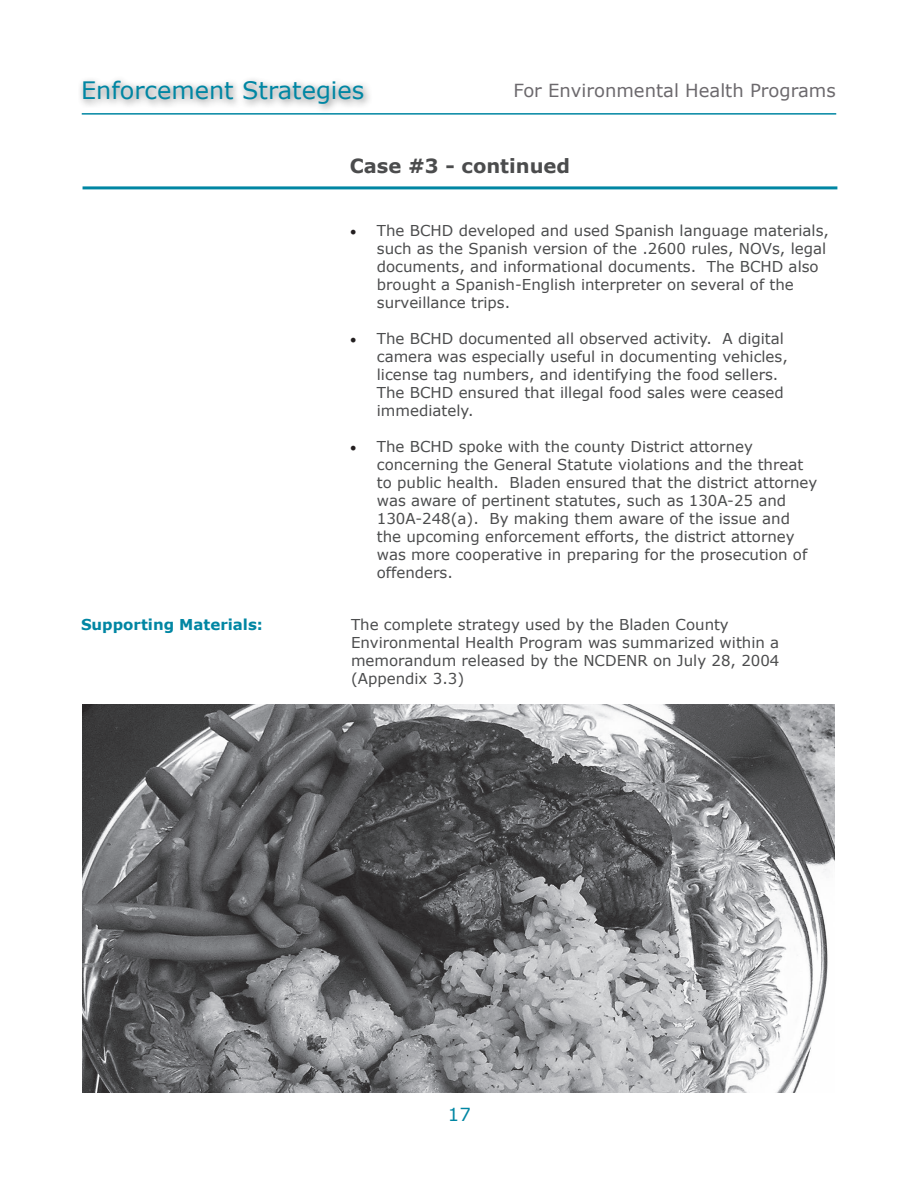
<style>
.page{position:relative;width:918px;height:1188px;background:#fff}
.page>*{position:absolute;margin:0;border:0;box-sizing:border-box;transform-origin:0 0}
.t1{font:24px "Verdana";color:#0086a3}
.t2{font:700 19.5px "Verdana";color:#4b4c4d}
.t3{font:18px "Verdana";color:#6c696d}
.t4{font:18px "Verdana";color:#0086a3}
.t5{font:15px/18px "Verdana";color:#4b4c4d}
.t6{font:700 15px "Verdana";color:#0086a3}
.s1{font-family:"Minion Pro";font-size:18px;color:#231f20}
</style>
<div class="page">
<div style="left:78px;top:76px;width:295px;height:38px;background:#4b4c4d;opacity:.75"></div>
<hr style="left:82px;top:113px;width:754px;height:2px;background:#0086a3">
<hr style="left:83px;top:186px;width:754px;height:3px;background:#0086a3">
<img style="left:82px;top:704px;width:753px;height:389px">
<p class="t1" style="left:81px;top:75px;width:285px">Enforcement Strategies</p>
<p class="t3" style="left:513px;top:79px;width:324px">For Environmental Health Programs</p>
<p class="t2" style="left:350px;top:154px;width:222px">Case #3 - continued</p>
<p class="t5" style="left:377px;top:222px;width:454px;text-indent:-27px"><span class="s1">•</span> The BCHD developed and used Spanish language materials, such as the Spanish version of the .2600 rules, NOVs, legal documents, and informational documents. The BCHD also brought a Spanish-English interpreter on several of the surveillance trips.</p>
<p class="t5" style="left:377px;top:330px;width:412px;text-indent:-27px"><span class="s1">•</span> The BCHD documented all observed activity. A digital camera was especially useful in documenting vehicles, license tag numbers, and identifying the food sellers.<br>The BCHD ensured that illegal food sales were ceased immediately.</p>
<p class="t5" style="left:377px;top:438px;width:442px;text-indent:-27px"><span class="s1">•</span> The BCHD spoke with the county District attorney concerning the General Statute violations and the threat to public health. Bladen ensured that the district attorney was aware of pertinent statutes, such as 130A-25 and 130A-248(a). By making them aware of the issue and the upcoming enforcement efforts, the district attorney was more cooperative in preparing for the prosecution of offenders.</p>
<p class="t6" style="left:81px;top:615px;width:184px">Supporting Materials:</p>
<p class="t5" style="left:351px;top:616px;width:379px">The complete strategy used by the Bladen County</p>
<p class="t5" style="left:351px;top:634px;width:430px">Environmental Health Program was summarized within a</p>
<p class="t5" style="left:351px;top:652px;width:430px">memorandum released by the NCDENR on July 28, 2004 (Appendix 3.3)</p>
<p class="t4" style="left:448px;top:1103px;width:24px">17</p>
</div>
